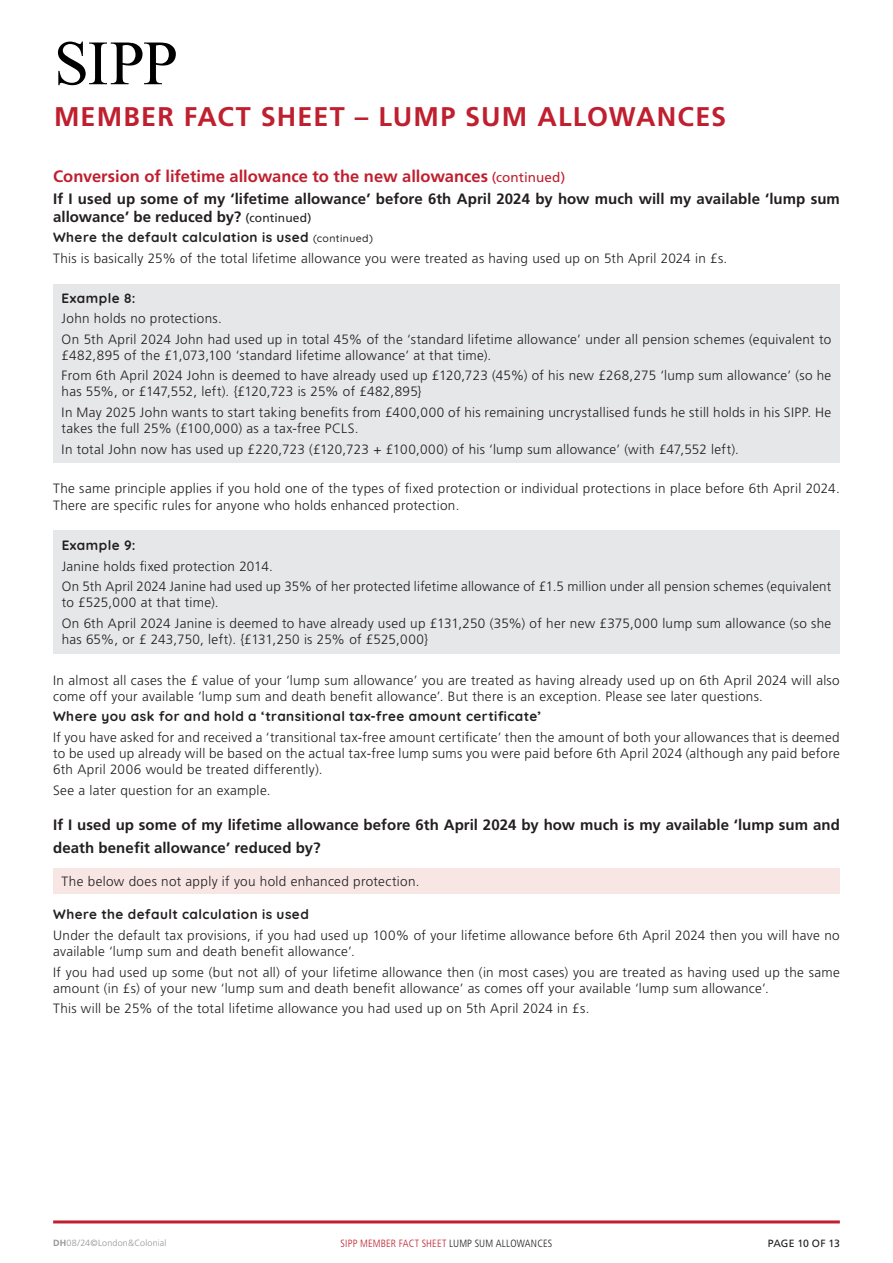
<style>
.page{position:relative;width:893px;height:1263px;background:#fff}
.page>*{position:absolute;margin:0;border:0;box-sizing:border-box;transform-origin:0 0}
.t1{font:63px "Times New Roman";color:#000}
.t2{font:700 27px "Frutiger LT Std";letter-spacing:.045em;color:#bf1f2e}
.t3{font:700 16.5px "Frutiger LT Std";color:#bf1f2e}
.t4{font:700 15px/18px "Frutiger LT Std";letter-spacing:.005em;color:#231f20}
.t5{font:300 13.5px/16.2px "Frutiger LT Std";letter-spacing:.02em;color:#231f20}
.t6{font:700 13.5px "Quicksand";letter-spacing:.03em;color:#231f20}
.t7{font:300 condensed 10.5px "Frutiger LT Std";letter-spacing:.015em;color:#bf1f2e}
.t8{font:10.5px "Frutiger LT Std";letter-spacing:-.01em;color:#231f20}
.t9{font:300 9px "Frutiger LT Std";letter-spacing:.02em;color:#939598}
.s1{font-weight:400;font-size:13.5px}
.s2{font-weight:400;font-size:12px}
.s3{font-weight:500;font-size:10.5px}
.s4{font-weight:700}
.s5{color:#231f20}
</style>
<div class="page">
<hr style="left:53px;top:1220px;width:787px;height:3px;background:#bf1f2e">
<div style="left:53px;top:284px;width:787px;height:179px;background:#e6e7e9"></div>
<div style="left:53px;top:531px;width:787px;height:123px;background:#e6e7e9"></div>
<div style="left:53px;top:868px;width:787px;height:26px;background:#f8e6e5"></div>
<h1 class="t1" style="left:54px;top:21px;width:126px">SIPP</h1>
<h2 class="t2" style="left:54px;top:101px;width:674px">MEMBER FACT SHEET – LUMP SUM ALLOWANCES</h2>
<p class="t3" style="left:53px;top:166px;width:513px">Conversion of lifetime allowance to the new allowances <span class="s1">(continued)</span></p>
<p class="t4" style="left:53px;top:190px;width:788px">If I used up some of my ‘lifetime allowance’ before 6th April 2024 by how much will my available ‘lump sum allowance’ be reduced by? <span class="s2">(continued)</span></p>
<p class="t6" style="left:53px;top:227px;width:321px">Where the default calculation is used <span class="s3">(continued)</span></p>
<p class="t5" style="left:53px;top:250px;width:676px">This is basically 25% of the total lifetime allowance you were treated as having used up on 5th April 2024 in £s.</p>
<p class="t6" style="left:62px;top:287px;width:75px">Example 8:</p>
<p class="t5" style="left:62px;top:308px;width:771px;line-height:20.4px">John holds no protections.<br>On 5th April 2024 John had used up in total 45% of the ‘standard lifetime allowance’ under all pension schemes (equivalent to</p>
<p class="t5" style="left:62px;top:345px;width:771px;line-height:20.4px">£482,895 of the £1,073,100 ‘standard lifetime allowance’ at that time).<br>From 6th April 2024 John is deemed to have already used up £120,723 (45%) of his new £268,275 ‘lump sum allowance’ (so he</p>
<p class="t5" style="left:62px;top:382px;width:771px;line-height:20.4px">has 55%, or £147,552, left). {£120,723 is 25% of £482,895}<br>In May 2025 John wants to start taking benefits from £400,000 of his remaining uncrystallised funds he still holds in his SIPP. He</p>
<p class="t5" style="left:62px;top:418px;width:679px;line-height:20.4px">takes the full 25% (£100,000) as a tax-free PCLS.<br>In total John now has used up £220,723 (£120,723 + £100,000) of his ‘lump sum allowance’ (with £47,552 left).</p>
<p class="t5" style="left:53px;top:481px;width:788px">The same principle applies if you hold one of the types of fixed protection or individual protections in place before 6th April 2024.<br>There are specific rules for anyone who holds enhanced protection.</p>
<p class="t6" style="left:62px;top:535px;width:75px">Example 9:</p>
<p class="t5" style="left:62px;top:556px;width:771px;line-height:20.4px">Janine holds fixed protection 2014.<br>On 5th April 2024 Janine had used up 35% of her protected lifetime allowance of £1.5 million under all pension schemes (equivalent</p>
<p class="t5" style="left:62px;top:593px;width:771px;line-height:20.4px">to £525,000 at that time).<br>On 6th April 2024 Janine is deemed to have already used up £131,250 (35%) of her new £375,000 lump sum allowance (so she</p>
<p class="t5" style="left:62px;top:631px;width:368px">has 65%, or £ 243,750, left). {£131,250 is 25% of £525,000}</p>
<p class="t5" style="left:53px;top:672px;width:788px">In almost all cases the £ value of your ‘lump sum allowance’ you are treated as having already used up on 6th April 2024 will also come off your available ‘lump sum and death benefit allowance’. But there is an exception. Please see later questions.</p>
<p class="t6" style="left:53px;top:706px;width:490px">Where you ask for and hold a ‘transitional tax-free amount certificate’</p>
<p class="t5" style="left:53px;top:729px;width:788px;text-align:justify">If you have asked for and received a ‘transitional tax-free amount certificate’ then the amount of both your allowances that is deemed to be used up already will be based on the actual tax-free lump sums you were paid before 6th April 2024 (although any paid before 6th April 2006 would be treated differently).</p>
<p class="t5" style="left:53px;top:782px;width:219px">See a later question for an example.</p>
<p class="t4" style="left:53px;top:814px;width:788px;line-height:22.5px">If I used up some of my lifetime allowance before 6th April 2024 by how much is my available ‘lump sum and death benefit allowance’ reduced by?</p>
<p class="t5" style="left:62px;top:873px;width:359px">The below does not apply if you hold enhanced protection.</p>
<p class="t6" style="left:53px;top:904px;width:257px">Where the default calculation is used</p>
<p class="t5" style="left:53px;top:927px;width:788px">Under the default tax provisions, if you had used up 100% of your lifetime allowance before 6th April 2024 then you will have no available ‘lump sum and death benefit allowance’.</p>
<p class="t5" style="left:53px;top:964px;width:788px">If you had used up some (but not all) of your lifetime allowance then (in most cases) you are treated as having used up the same amount (in £s) of your new ‘lump sum and death benefit allowance’ as comes off your available ‘lump sum allowance’.</p>
<p class="t5" style="left:53px;top:1001px;width:538px">This will be 25% of the total lifetime allowance you had used up on 5th April 2024 in £s.</p>
<p class="t9" style="left:53px;top:1238px;width:115px"><span class="s4">DH</span>08/24©London&amp;Colonial</p>
<p class="t7" style="left:341px;top:1237px;width:213px">SIPP MEMBER FACT SHEET <span class="s5">LUMP SUM ALLOWANCES</span></p>
<p class="t8" style="left:768px;top:1237px;width:73px">PAGE 10 OF 13</p>
</div>
